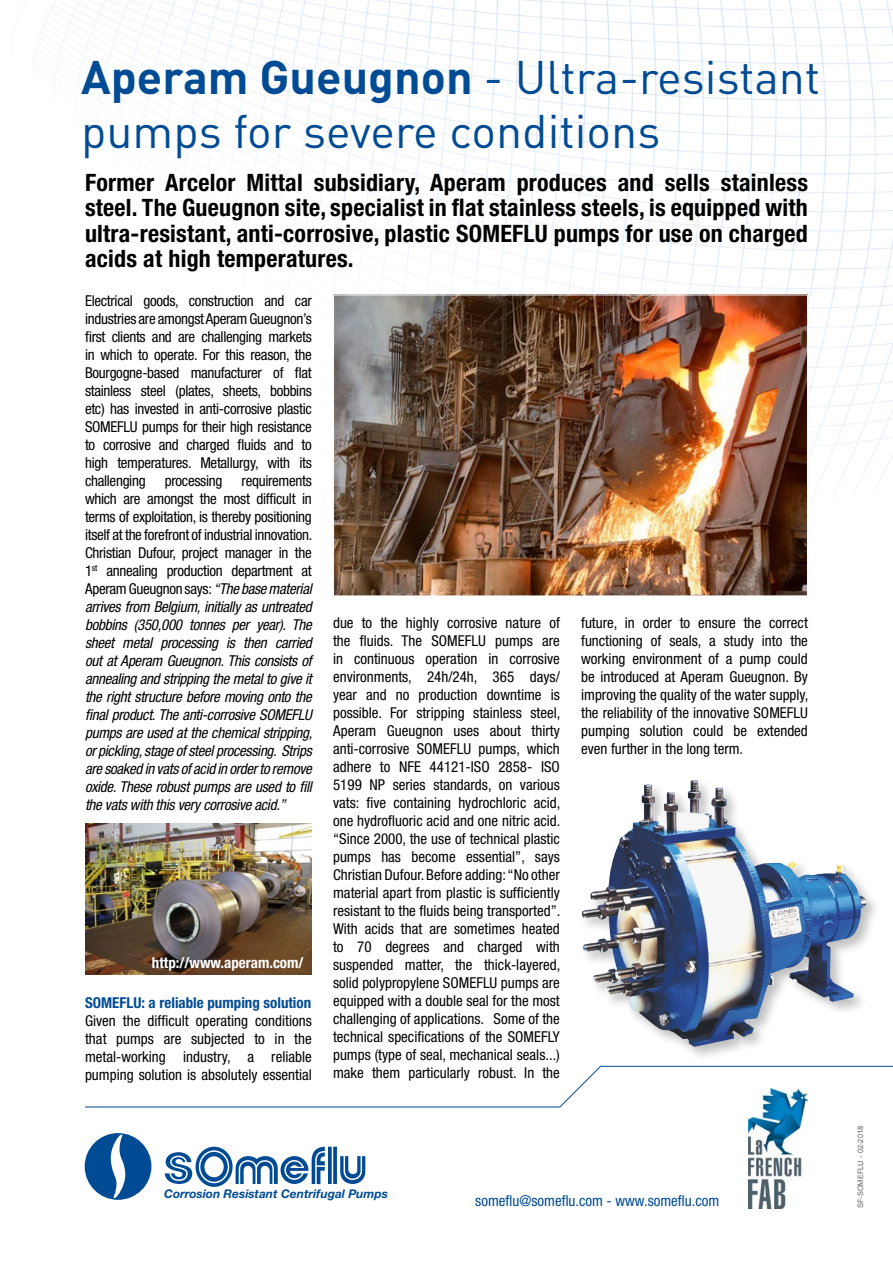
<style>
.page{position:relative;width:893px;height:1263px;background:#fff}
.page>*{position:absolute;margin:0;border:0;box-sizing:border-box;transform-origin:0 0}
.t1{font:46.5px/54px "DIN";color:#004b93}
.t2{font:700 condensed 24px/25.5px "Helvetica Neue LT Pro";letter-spacing:.01em;color:#000;text-align:justify}
.t3{font:condensed 15px/18px "Helvetica Neue LT Pro";color:#000;text-align:justify}
.t4{font:italic condensed 15px/18px "Helvetica Neue LT Pro";letter-spacing:-.02em;color:#000;text-align:justify}
.t5{font:condensed 15px "Helvetica Neue";color:#004b93}
.t6{font:700 condensed 15px "Helvetica Neue LT Pro";color:#004b93}
.t7{font:700 condensed 15px "Helvetica Neue";color:#fff}
.t8{font:condensed 15px "Helvetica Neue LT Pro";letter-spacing:-.02em;color:#000}
.t9{font:italic 700 12px "Helvetica Neue LT Pro";color:#004b93}
.t10{font:7.5px "Arial";color:#646363}
.s1{font-weight:700}
.s2{font-style:normal}
</style>
<div class="page">
<img style="left:15px;top:0;width:878px;height:501px">
<img style="left:335px;top:296px;width:471px;height:298px">
<div style="left:333px;top:294px;width:475px;height:302px;border:1px solid #fff"></div>
<img style="left:85px;top:824px;width:227px;height:150px">
<svg style="left:85px;top:1065px;width:808px;height:43px"></svg>
<div style="left:579px;top:777px;width:302px;height:284px;background:#000;opacity:.25"></div>
<img style="left:581px;top:780px;width:285px;height:267px">
<img style="left:749px;top:1088px;width:59px;height:120px">
<div style="left:85px;top:1133px;width:66px;height:67px;background:#004b93;border-radius:50%"></div>
<svg style="left:111px;top:1134px;width:14px;height:64px"></svg>
<svg style="left:165px;top:1147px;width:200px;height:40px"></svg>
<h1 class="t1" style="left:81px;top:49px;width:741px"><span class="s1">Aperam Gueugnon</span> - Ultra-resistant pumps for severe conditions</h1>
<p class="t2" style="left:85px;top:169px;width:724px">Former Arcelor Mittal subsidiary, Aperam produces and sells stainless steel. The Gueugnon site, specialist in flat stainless steels, is equipped with ultra-resistant, anti-corrosive, plastic SOMEFLU pumps for use on charged acids at high temperatures.</p>
<p class="t3" style="left:85px;top:292px;width:228px">Electrical goods, construction and car industries are amongst Aperam Gueugnon’s first clients and are challenging markets in which to operate. For this reason, the Bourgogne-based manufacturer of flat stainless steel (plates, sheets, bobbins etc) has invested in anti-corrosive plastic SOMEFLU pumps for their high resistance to corrosive and charged fluids and to high temperatures. Metallurgy, with its challenging</p>
<p class="t4" style="left:85px;top:472px;width:229px;text-indent:157px"><span class="s2">requirements which are amongst the most difficult in terms of exploitation, is thereby positioning itself at the forefront of industrial innovation.<br>Christian Dufour, project manager in the 1</span><sup>st</sup> <span class="s2">annealing production department at Aperam Gueugnon says:</span> “The base material arrives from Belgium, initially as untreated bobbins (350,000 tonnes per year). The sheet metal processing is then carried out at Aperam Gueugnon. This consists of annealing and stripping the metal to give it the right structure before moving onto the final product. The anti-corrosive SOMEFLU pumps are used at the chemical stripping, or pickling, stage of steel processing. Strips are soaked in vats of acid in order to remove oxide. These robust pumps are used to fill the vats with this very corrosive acid.”</p>
<p class="t8" style="left:165px;top:472px;width:59px">processing</p>
<p class="t3" style="left:333px;top:614px;width:229px">due to the highly corrosive nature of the fluids. The SOMEFLU pumps are in continuous operation in corrosive environments, 24h/24h, 365 days/ year and no production downtime is possible. For stripping stainless steel, Aperam Gueugnon uses about thirty anti-corrosive SOMEFLU pumps, which adhere to NFE 44121-ISO 2858- ISO 5199 NP series standards, on various vats: five containing hydrochloric acid, one hydrofluoric acid and one nitric acid. “Since 2000, the use of technical plastic pumps has become essential”, says Christian Dufour. Before adding: “No other material apart from plastic is sufficiently resistant to the fluids being transported”.<br>With acids that are sometimes heated to 70 degrees and charged with suspended matter, the thick-layered, solid polypropylene SOMEFLU pumps are equipped with a double seal for the most challenging of applications. Some of the technical specifications of the SOMEFLY pumps (type of seal, mechanical seals...) make them particularly robust. In the</p>
<p class="t3" style="left:581px;top:614px;width:229px">future, in order to ensure the correct functioning of seals, a study into the working environment of a pump could be introduced at Aperam Gueugnon. By improving the quality of the water supply, the reliability of the innovative SOMEFLU pumping solution could be extended even further in the long term.</p>
<p class="t7" style="left:152px;top:954px;width:153px">http://www.aperam.com/</p>
<p class="t6" style="left:85px;top:994px;width:228px">SOMEFLU: a reliable pumping solution</p>
<p class="t3" style="left:85px;top:1012px;width:228px">Given the difficult operating conditions that pumps are subjected to in the metal-working industry, a reliable pumping solution is absolutely essential</p>
<p class="t9" style="left:164px;top:1186px;width:225px">Corrosion Resistant Centrifugal Pumps</p>
<p class="t5" style="left:475px;top:1192px;width:246px">someflu@someflu.com - www.someflu.com</p>
<p class="t10" style="left:855px;top:1208px;width:84px;rotate:-90deg">SF-SOMEFLU - 02-2018</p>
</div>
